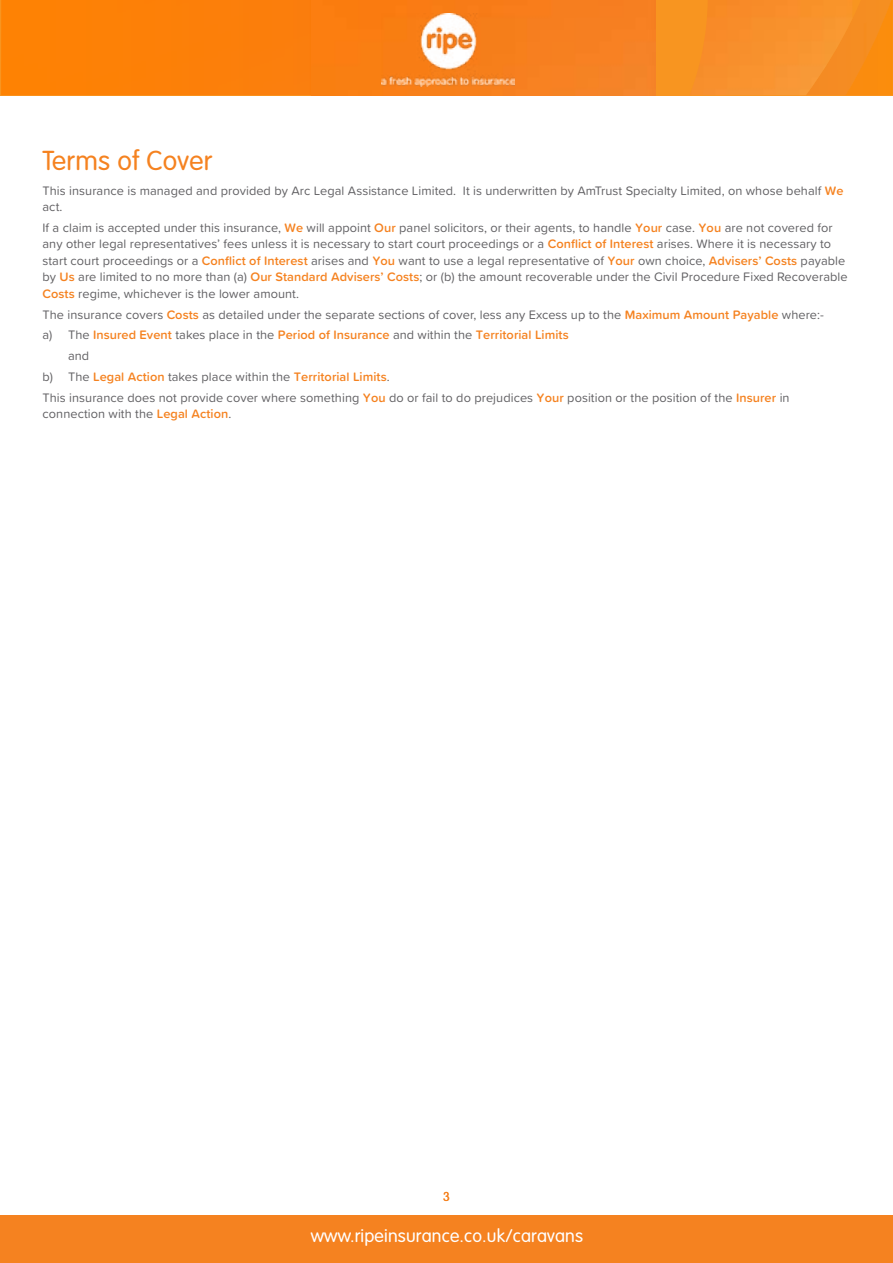
<style>
.page{position:relative;width:893px;height:1263px;background:#fff}
.page>*{position:absolute;margin:0;border:0;box-sizing:border-box;transform-origin:0 0}
.t1{font:300 27px "VAG Rounded Std";letter-spacing:.01em;color:#f58220}
.t2{font:300 18px "VAG Rounded Std";letter-spacing:.01em;color:#fff}
.t3{font:12.75px/16.5px "Proxima Soft";letter-spacing:.005em;color:#626164}
.t4{font:600 12.75px "Proxima Soft";letter-spacing:.005em;color:#f58220}
.t5{font:300 12.75px "VAG Rounded Std";color:#f58220}
.s1{font-weight:600;color:#f58220}
.s2{font-weight:400;color:#626164}
</style>
<div class="page">
<svg style="left:0;top:0;width:893px;height:95px;background:#f8901a"></svg>
<img style="left:690px;top:0;width:162px;height:95px">
<img style="left:1px;top:0;width:655px;height:95px">
<div style="left:0;top:1215px;width:893px;height:48px;background:#f58220"></div>
<img style="left:382px;top:14px;width:133px;height:72px">
<h1 class="t1" style="left:43px;top:145px;width:171px">Terms of Cover</h1>
<p class="t3" style="left:43px;top:181px;width:802px">This insurance is managed and provided by Arc Legal Assistance Limited. It is underwritten by AmTrust Specialty Limited, on whose behalf <span class="s1">We </span>act.</p>
<p class="t3" style="left:43px;top:219px;width:807px">If a claim is accepted under this insurance, <span class="s1">We</span> will appoint <span class="s1">Our</span> panel solicitors, or their agents, to handle <span class="s1">Your</span> case. <span class="s1">You</span> are not covered for any other legal representatives’ fees unless it is necessary to start court proceedings or a <span class="s1">Conflict of Interest</span> arises. Where it is necessary to start court proceedings or a <span class="s1">Conflict of Interest</span> arises and <span class="s1">You</span> want to use a legal representative of <span class="s1">Your</span> own choice, <span class="s1">Advisers’ Costs</span> payable by <span class="s1">Us</span> are limited to no more than (a) <span class="s1">Our Standard Advisers’ Costs</span>; or (b) the amount recoverable under the Civil Procedure Fixed Recoverable <span class="s1">Costs</span> regime, whichever is the lower amount.</p>
<p class="t3" style="left:43px;top:305px;width:783px">The insurance covers <span class="s1">Costs</span> as detailed under the separate sections of cover, less any Excess up to the <span class="s1">Maximum Amount Payable</span> where:-</p>
<p class="t4" style="left:43px;top:326px;width:528px"><span class="s2">a) The</span> Insured Event <span class="s2">takes place in the</span> Period of Insurance <span class="s2">and within the</span> Territorial Limits</p>
<p class="t3" style="left:68px;top:347px;width:23px">and</p>
<p class="t4" style="left:43px;top:367px;width:349px"><span class="s2">b) The</span> Legal Action <span class="s2">takes place within the</span> Territorial Limits<span class="s2">.</span></p>
<p class="t3" style="left:43px;top:389px;width:749px">This insurance does not provide cover where something <span class="s1">You</span> do or fail to do prejudices <span class="s1">Your</span> position or the position of the <span class="s1">Insurer</span> in</p>
<p class="t3" style="left:43px;top:405px;width:190px">connection with the <span class="s1">Legal Action</span>.</p>
<p class="t5" style="left:443px;top:1189px;width:8px">3</p>
<h2 class="t2" style="left:311px;top:1225px;width:274px">www.ripeinsurance.co.uk/caravans</h2>
</div>
